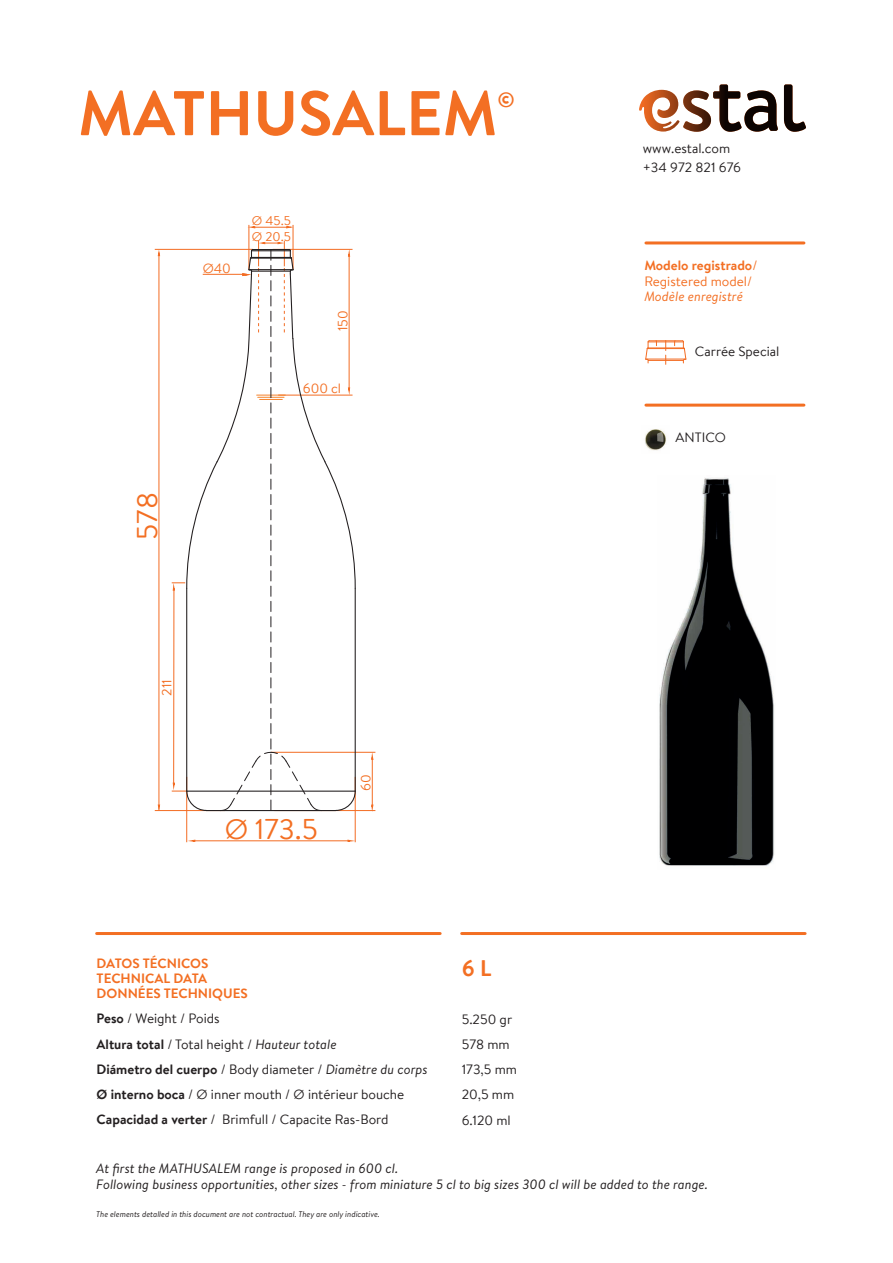
<style>
.page{position:relative;width:893px;height:1263px;background:#fff}
.page>*{position:absolute;margin:0;border:0;box-sizing:border-box;transform-origin:0 0}
.t1{font:700 63px "Brandon Text";color:#f36f23}
.t2{font:28.5px "Brandon Text";color:#f36f23}
.t3{font:700 22.5px "Brandon Text";color:#f36f23}
.t4{font:700 21px "Brandon Text";color:#f36f23}
.t5{font:13.5px/25.2px "Brandon Text";color:#231f20}
.t6{font:italic 13.5px/15.6px "Brandon Text";color:#231f20}
.t7{font:13.5px/15.6px "Brandon Text";color:#f36f23}
.t8{font:700 13.5px/15px "Brandon Text";color:#f36f23}
.t9{font:italic 13.5px "Brandon Text";color:#f36f23}
.t10{font:12.75px "Brandon Text";color:#f36f23}
.t11{font:italic 8.25px "Brandon Text";color:#231f20}
.s1{font-weight:700}
.s2{font-style:italic}
</style>
<div class="page">
<hr style="left:293px;top:225px;width:1px;height:45px;background:#f36c23">
<hr style="left:249px;top:225px;width:1px;height:45px;background:#f36c23">
<hr style="left:355px;top:777px;width:1px;height:65px;background:#f36c23">
<hr style="left:186px;top:777px;width:1px;height:65px;background:#f36c23">
<hr style="left:155px;top:810px;width:70px;height:1px;background:#f36c23">
<hr style="left:155px;top:249px;width:98px;height:1px;background:#f36c23">
<hr style="left:271px;top:752px;width:104px;height:1px;background:#f36c23">
<hr style="left:274px;top:810px;width:101px;height:1px;background:#f36c23">
<hr style="left:97px;top:932px;width:343px;height:3px;background:#f36f23">
<hr style="left:646px;top:241px;width:158px;height:3px;background:#f36f23">
<hr style="left:646px;top:404px;width:158px;height:3px;background:#f36f23">
<svg style="left:639px;top:84px;width:167px;height:48px"></svg>
<img style="left:645px;top:429px;width:21px;height:22px">
<hr style="left:462px;top:932px;width:343px;height:3px;background:#f36f23">
<hr style="left:372px;top:759px;width:1px;height:48px;background:#f36c23">
<hr style="left:173px;top:589px;width:1px;height:195px;background:#f36c23">
<hr style="left:254px;top:227px;width:37px;height:1px;background:#f36c23">
<hr style="left:195px;top:840px;width:153px;height:1px;background:#f36c23">
<hr style="left:159px;top:252px;width:1px;height:558px;background:#f36c23">
<hr style="left:186px;top:588px;width:1px;height:203px;background:#231f20">
<hr style="left:355px;top:588px;width:1px;height:203px;background:#231f20">
<svg style="left:172px;top:617px;width:184px;height:194px"></svg>
<hr style="left:221px;top:810px;width:100px;height:1px;background:#231f20">
<svg style="left:172px;top:241px;width:184px;height:370px"></svg>
<hr style="left:187px;top:791px;width:168px;height:1px;background:#231f20">
<img style="left:659px;top:477px;width:115px;height:391px">
<svg style="left:645px;top:340px;width:41px;height:24px"></svg>
<h1 class="t1" style="left:78px;top:69px;width:421px">MATHUSALEM</h1>
<h3 class="t4" style="left:498px;top:85px;width:19px">©</h3>
<p class="t10" style="left:252px;top:212px;width:41px">Ø 45.5</p>
<h2 class="t2" style="left:128px;top:540px;width:49px;rotate:-90deg">578</h2>
<p class="t7" style="left:203px;top:260px;width:30px">Ø40</p>
<p class="t10" style="left:252px;top:228px;width:41px">Ø 20.5</p>
<p class="t7" style="left:334px;top:331px;width:22px;rotate:-90deg">150</p>
<p class="t7" style="left:303px;top:380px;width:40px">600 cl</p>
<p class="t7" style="left:159px;top:696px;width:18px;rotate:-90deg">211</p>
<h2 class="t2" style="left:225px;top:809px;width:95px">Ø 173.5</h2>
<p class="t7" style="left:358px;top:791px;width:18px;rotate:-90deg">60</p>
<p class="t8" style="left:97px;top:956px;width:153px">DATOS TÉCNICOS<br>TECHNICAL DATA<br>DONNÉES TECHNIQUES</p>
<p class="t5" style="left:97px;top:1006px;width:333px"><span class="s1">Peso</span> / Weight / Poids<br><span class="s1">Altura total</span> / Total height / <span class="s2">Hauteur totale<br></span><span class="s1">Diámetro del cuerpo</span> / Body diameter / <span class="s2">Diamètre du corps </span><span class="s1">Ø interno boca</span> / Ø inner mouth / Ø intérieur bouche <span class="s1">Capacidad a verter</span> / Brimfull / Capacite Ras-Bord</p>
<h3 class="t3" style="left:462px;top:952px;width:31px">6 L</h3>
<p class="t5" style="left:462px;top:1006px;width:57px">5.250 gr<br>578 mm<br>173,5 mm<br>20,5 mm<br>6.120 ml</p>
<p class="t5" style="left:643px;top:138px;width:100px;line-height:18.6px">www.estal.com +34 972 821 676</p>
<p class="t7" style="left:644px;top:257px;width:115px"><span class="s1">Modelo registrado</span>/<br>Registered model/</p>
<p class="t9" style="left:644px;top:287px;width:100px">Modèle enregistré</p>
<p class="t5" style="left:695px;top:338px;width:86px">Carrée Special</p>
<p class="t5" style="left:676px;top:425px;width:52px">ANTICO</p>
<p class="t6" style="left:96px;top:1160px;width:613px">At first the MATHUSALEM range is proposed in 600 cl.<br>Following business opportunities, other sizes - from miniature 5 cl to big sizes 300 cl will be added to the range.</p>
<p class="t11" style="left:96px;top:1208px;width:285px">The elements detalled in this document are not contractual. They are only indicative.</p>
</div>
